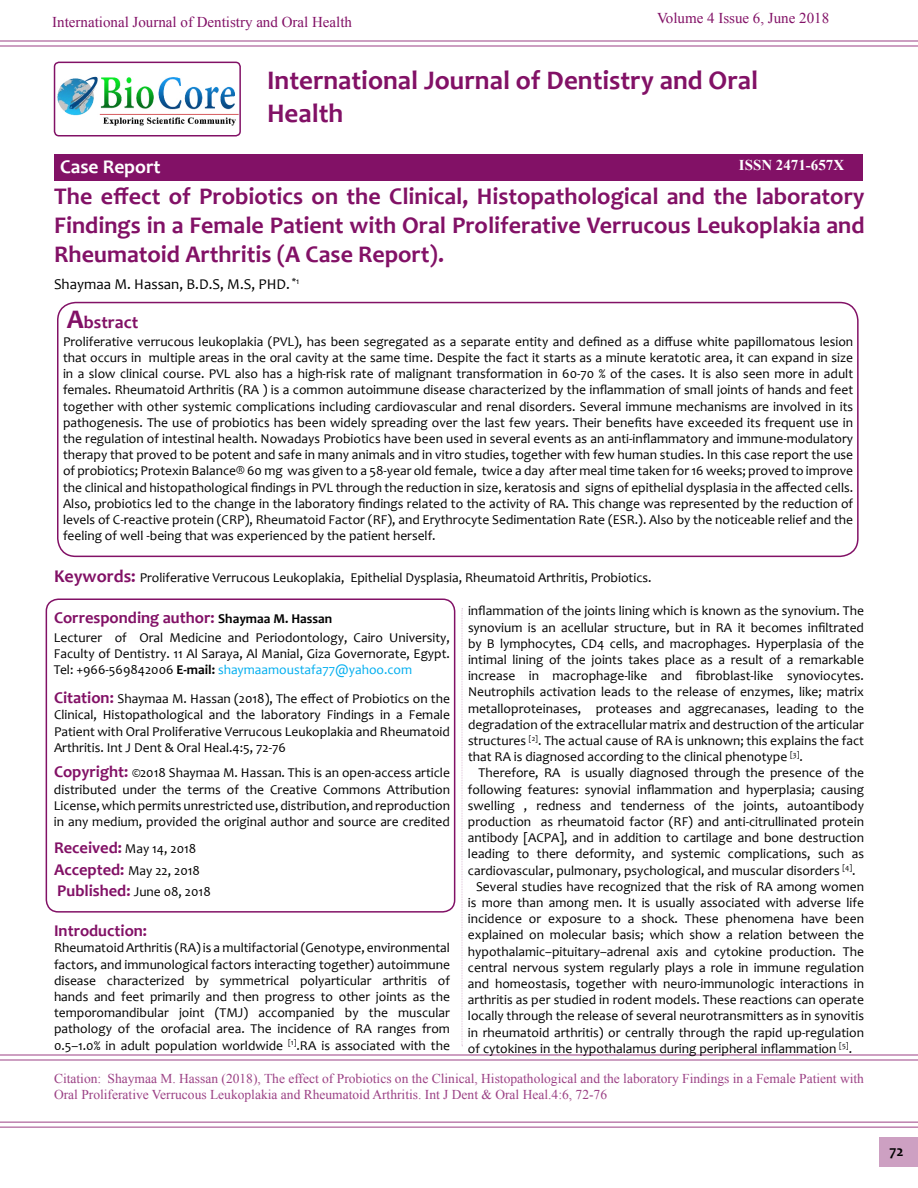
<style>
.page{position:relative;width:918px;height:1188px;background:#fff}
.page>*{position:absolute;margin:0;border:0;box-sizing:border-box;transform-origin:0 0}
.t1{font:700 27px/32.4px "Candara";color:#821166}
.t2{font:700 24px/28.8px "Candara";color:#821166;text-align:justify}
.t3{font:700 19.5px "Candara";color:#fff}
.t4{font:700 18px "Candara";color:#821166}
.t5{font:700 16.5px "Candara";color:#821166}
.t6{font:15px "Times New Roman";color:#821166}
.t7{font:15px "Candara";color:#000}
.t8{font:700 15px "Times New Roman";color:#fff}
.t9{font:700 15px "Candara";color:#000}
.t10{font:13.5px/16.2px "Candara";color:#000;text-align:justify}
.t11{font:13.5px/16.2px "Times New Roman";color:#821166}
.s1{font-size:27px}
.s2{font-weight:700;font-size:18px;color:#821166}
.s3{font-size:13.5px;color:#000}
.s4{font-weight:700}
.s5{color:#00aeef}
.s6{font-weight:700;font-size:16.5px;color:#821166}
</style>
<div class="page">
<hr style="left:0;top:40px;width:918px;height:2px;background:#821166">
<hr style="left:0;top:45px;width:918px;height:2px;background:#821166">
<hr style="left:0;top:1054px;width:918px;height:2px;background:#821166">
<hr style="left:0;top:1059px;width:918px;height:2px;background:#821166">
<hr style="left:0;top:1122px;width:918px;height:1px;background:#821166">
<hr style="left:0;top:1127px;width:918px;height:1px;background:#821166">
<div style="left:879px;top:1137px;width:39px;height:30px;background:#cda0c2"></div>
<div style="left:55px;top:154px;width:808px;height:27px;background:#821166"></div>
<div style="left:57px;top:302px;width:802px;height:255px;border:2px solid #821166;border-radius:18px"></div>
<img style="left:55px;top:62px;width:185px;height:64px">
<div style="left:54px;top:62px;width:187px;height:75px;border:2px solid #821166;border-radius:4px"></div>
<div style="left:46px;top:598px;width:409px;height:315px;border:2px solid #821166;border-radius:12px"></div>
<svg style="left:462px;top:608px;width:1px;height:438px"></svg>
<p class="t6" style="left:52px;top:12px;width:301px">International Journal of Dentistry and Oral Health</p>
<p class="t6" style="left:657px;top:7px;width:174px">Volume 4 Issue 6, June 2018</p>
<h3 class="t3" style="left:60px;top:154px;width:102px">Case Report</h3>
<h1 class="t1" style="left:267px;top:64px;width:493px">International Journal of Dentistry and Oral<br>Health</h1>
<p class="t8" style="left:739px;top:155px;width:107px">ISSN 2471-657X</p>
<h2 class="t2" style="left:54px;top:182px;width:812px">The effect of Probiotics on the Clinical, Histopathological and the laboratory Findings in a Female Patient with Oral Proliferative Verrucous Leukoplakia and Rheumatoid Arthritis (A Case Report).</h2>
<p class="t7" style="left:54px;top:275px;width:247px">Shaymaa M. Hassan, B.D.S, M.S, PHD. <sup>*1</sup></p>
<h3 class="t4" style="left:67px;top:311px;width:73px"><span class="s1">A</span>bstract</h3>
<p class="t10" style="left:63px;top:333px;width:792px">Proliferative verrucous leukoplakia (PVL), has been segregated as a separate entity and defined as a diffuse white papillomatous lesion that occurs in multiple areas in the oral cavity at the same time. Despite the fact it starts as a minute keratotic area, it can expand in size in a slow clinical course. PVL also has a high-risk rate of malignant transformation in 60-70 % of the cases. It is also seen more in adult females. Rheumatoid Arthritis (RA ) is a common autoimmune disease characterized by the inflammation of small joints of hands and feet together with other systemic complications including cardiovascular and renal disorders. Several immune mechanisms are involved in its pathogenesis. The use of probiotics has been widely spreading over the last few years. Their benefits have exceeded its frequent use in the regulation of intestinal health. Nowadays Probiotics have been used in several events as an anti-inflammatory and immune-modulatory therapy that proved to be potent and safe in many animals and in vitro studies, together with few human studies. In this case report the use of probiotics; Protexin Balance® 60 mg was given to a 58-year old female, twice a day after meal time taken for 16 weeks; proved to improve the clinical and histopathological findings in PVL through the reduction in size, keratosis and signs of epithelial dysplasia in the affected cells.<br>Also, probiotics led to the change in the laboratory findings related to the activity of RA. This change was represented by the reduction of levels of C-reactive protein (CRP), Rheumatoid Factor (RF), and Erythrocyte Sedimentation Rate (ESR.). Also by the noticeable relief and the feeling of well -being that was experienced by the patient herself.</p>
<p class="t10" style="left:54px;top:570px;width:599px"><span class="s2">Keywords:</span> Proliferative Verrucous Leukoplakia, Epithelial Dysplasia, Rheumatoid Arthritis, Probiotics.</p>
<p class="t5" style="left:54px;top:607px;width:280px">Corresponding author: <span class="s3">Shaymaa M. Hassan</span></p>
<p class="t10" style="left:54px;top:629px;width:398px">Lecturer of Oral Medicine and Periodontology, Cairo University, Faculty of Dentistry. 11 Al Saraya, Al Manial, Giza Governorate, Egypt.<br>Tel: +966-569842006 <span class="s4">E-mail:</span> <span class="s5">shaymaamoustafa77@yahoo.com</span></p>
<p class="t10" style="left:54px;top:691px;width:398px"><span class="s6">Citation:</span> Shaymaa M. Hassan (2018), The effect of Probiotics on the Clinical, Histopathological and the laboratory Findings in a Female Patient with Oral Proliferative Verrucous Leukoplakia and Rheumatoid Arthritis. Int J Dent &amp; Oral Heal.4:5, 72-76</p>
<p class="t10" style="left:54px;top:765px;width:398px"><span class="s6">Copyright:</span> ©2018 Shaymaa M. Hassan. This is an open-access article distributed under the terms of the Creative Commons Attribution License, which permits unrestricted use, distribution, and reproduction in any medium, provided the original author and source are credited</p>
<p class="t10" style="left:54px;top:838px;width:158px;line-height:21.3px;text-align:left"><span class="s6">Received:</span> May 14, 2018<br><span class="s6">Accepted:</span> May 22, 2018<br><span class="s6">Published:</span> June 08, 2018</p>
<p class="t5" style="left:54px;top:921px;width:95px">Introduction:</p>
<p class="t10" style="left:54px;top:940px;width:398px">Rheumatoid Arthritis (RA) is a multifactorial (Genotype, environmental factors, and immunological factors interacting together) autoimmune disease characterized by symmetrical polyarticular arthritis of hands and feet primarily and then progress to other joints as the temporomandibular joint (TMJ) accompanied by the muscular pathology of the orofacial area. The incidence of RA ranges from 0.5–1.0% in adult population worldwide <sup>[1]</sup>.RA is associated with the</p>
<p class="t10" style="left:468px;top:603px;width:398px">inflammation of the joints lining which is known as the synovium. The synovium is an acellular structure, but in RA it becomes infiltrated by B lymphocytes, CD4 cells, and macrophages. Hyperplasia of the intimal lining of the joints takes place as a result of a remarkable increase in macrophage-like and fibroblast-like synoviocytes.<br>Neutrophils activation leads to the release of enzymes, like; matrix metalloproteinases, proteases and aggrecanases, leading to the degradation of the extracellular matrix and destruction of the articular structures <sup>[2]</sup>. The actual cause of RA is unknown; this explains the fact that RA is diagnosed according to the clinical phenotype <sup>[3]</sup>.</p>
<p class="t10" style="left:479px;top:765px;width:387px">Therefore, RA is usually diagnosed through the presence of the</p>
<p class="t10" style="left:468px;top:781px;width:398px">following features: synovial inflammation and hyperplasia; causing</p>
<p class="t10" style="left:468px;top:797px;width:398px">swelling , redness and tenderness of the joints, autoantibody</p>
<p class="t10" style="left:468px;top:813px;width:398px">production as rheumatoid factor (RF) and anti-citrullinated protein</p>
<p class="t10" style="left:468px;top:830px;width:398px">antibody [ACPA], and in addition to cartilage and bone destruction</p>
<p class="t10" style="left:468px;top:846px;width:398px">leading to there deformity, and systemic complications, such as</p>
<p class="t10" style="left:468px;top:862px;width:389px">cardiovascular, pulmonary, psychological, and muscular disorders <sup>[4]</sup>.</p>
<p class="t10" style="left:476px;top:878px;width:389px">Several studies have recognized that the risk of RA among women</p>
<p class="t10" style="left:468px;top:894px;width:398px">is more than among men. It is usually associated with adverse life</p>
<p class="t10" style="left:468px;top:911px;width:398px">incidence or exposure to a shock. These phenomena have been</p>
<p class="t10" style="left:468px;top:927px;width:398px">explained on molecular basis; which show a relation between the</p>
<p class="t10" style="left:468px;top:943px;width:397px">hypothalamic–pituitary–adrenal axis and cytokine production. The</p>
<p class="t10" style="left:468px;top:959px;width:398px">central nervous system regularly plays a role in immune regulation</p>
<p class="t10" style="left:468px;top:975px;width:398px">and homeostasis, together with neuro-immunologic interactions in</p>
<p class="t10" style="left:468px;top:992px;width:398px">arthritis as per studied in rodent models. These reactions can operate</p>
<p class="t10" style="left:468px;top:1008px;width:398px">locally through the release of several neurotransmitters as in synovitis</p>
<p class="t10" style="left:468px;top:1024px;width:398px">in rheumatoid arthritis) or centrally through the rapid up-regulation</p>
<p class="t10" style="left:468px;top:1040px;width:386px">of cytokines in the hypothalamus during peripheral inflammation <sup>[5]</sup>.</p>
<p class="t11" style="left:54px;top:1070px;width:812px">Citation: Shaymaa M. Hassan (2018), The effect of Probiotics on the Clinical, Histopathological and the laboratory Findings in a Female Patient with<br>Oral Proliferative Verrucous Leukoplakia and Rheumatoid Arthritis. Int J Dent &amp; Oral Heal.4:6, 72-76</p>
<p class="t9" style="left:890px;top:1142px;width:16px">72</p>
</div>
